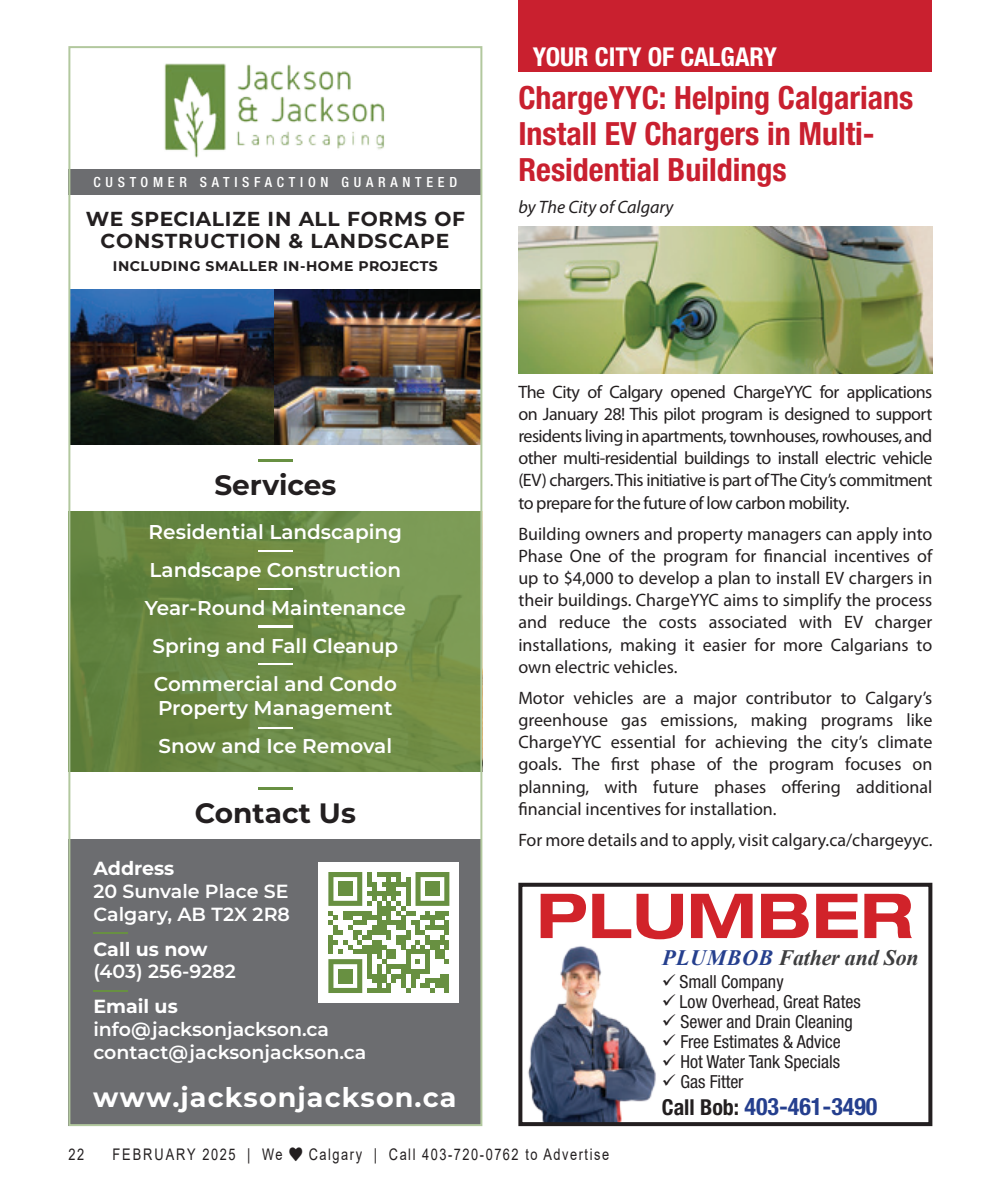
<style>
.page{position:relative;width:990px;height:1188px;background:#fff}
.page>*{position:absolute;margin:0;border:0;box-sizing:border-box;transform-origin:0 0}
.t1{font:700 expanded 62px "Helvetica Neue LT Std";color:#d1232a}
.In_Around_title{font:700 condensed 32px/36.2px "Helvetica Neue LT Std";color:#c9202f}
.t2{font:700 28px "Montserrat";color:#231f20}
.t3{font:700 27px "Montserrat";letter-spacing:.04em;color:#fff}
.t4{font:700 condensed 26px "Helvetica Neue LT Std";color:#fff}
.t5{font:700 condensed 24px "Helvetica Neue LT Std";color:#253f8e}
.t6{font:italic 700 22px "Times New Roman";letter-spacing:-.01em;color:#3e3e3f}
.t7{font:700 20.2px/22.4px "Montserrat";letter-spacing:.04em;color:#231f20;text-align:center}
.t8{font:600 20px/38px "Montserrat";color:#fff;text-align:center}
.t9{font:600 19px/22.8px "Montserrat";color:#fff}
.Body_text{font:18px/22.2px "Myriad Pro";color:#231f20;text-align:justify}
.t10{font:condensed 18px "Helvetica Neue LT Std";color:#231f20}
.Body_text-2{font:italic 18px "Myriad Pro";color:#231f20}
.t11{font:16px "Arial";letter-spacing:.12em;color:#231f20;scale:.8 1}
.t12{font:16px "Arial";letter-spacing:.155em;color:#231f20;scale:.8 1}
.t13{font:700 14px "Montserrat";letter-spacing:.03em;color:#231f20}
.t14{font:500 condensed 14px "Helvetica Neue LT Std";letter-spacing:.34em;color:#fff}
.s1{font-weight:700}
.s2{color:#253f8e}
.s3{font-size:22px;color:#231f20}
</style>
<div class="page">
<img style="left:528px;top:946px;width:128px;height:175px">
<div style="left:518px;top:883px;width:414px;height:243px;border:4px solid #231f20"></div>
<svg style="left:71px;top:511px;width:408px;height:261px;background:#6d8b45"></svg>
<div style="left:68px;top:169px;width:414px;height:26px;background:#6c6d70"></div>
<div style="left:68px;top:840px;width:414px;height:286px;background:#6c6d70"></div>
<hr style="left:258px;top:460px;width:35px;height:2px;background:#689042">
<img style="left:164px;top:63px;width:221px;height:95px">
<img style="left:71px;top:289px;width:408px;height:155px">
<hr style="left:258px;top:787px;width:35px;height:2px;background:#689042">
<hr style="left:258px;top:550px;width:35px;height:2px;background:#fff">
<hr style="left:258px;top:588px;width:35px;height:2px;background:#fff">
<hr style="left:258px;top:626px;width:35px;height:2px;background:#fff">
<hr style="left:258px;top:663px;width:35px;height:2px;background:#fff">
<hr style="left:258px;top:727px;width:35px;height:2px;background:#fff">
<div style="left:319px;top:862px;width:140px;height:141px;background:#fff"></div>
<svg style="left:328px;top:872px;width:121px;height:121px"></svg>
<div style="left:338px;top:882px;width:15px;height:14px;background:#689041"></div>
<div style="left:425px;top:882px;width:15px;height:14px;background:#689041"></div>
<div style="left:338px;top:969px;width:15px;height:14px;background:#689041"></div>
<hr style="left:93px;top:932px;width:35px;height:2px;background:#689042">
<hr style="left:93px;top:990px;width:35px;height:2px;background:#689042">
<div style="left:518px;top:0;width:414px;height:72px;background:#c9202f"></div>
<img style="left:518px;top:227px;width:414px;height:147px">
<p class="t14" style="left:93px;top:173px;width:365px">CUSTOMER SATISFACTION GUARANTEED</p>
<p class="t7" style="left:86px;top:207px;width:381px">WE SPECIALIZE IN ALL FORMS OF<br>CONSTRUCTION &amp; LANDSCAPE</p>
<p class="t13" style="left:113px;top:257px;width:326px">INCLUDING SMALLER IN-HOME PROJECTS</p>
<p class="t2" style="left:214px;top:467px;width:124px">Services</p>
<p class="t8" style="left:145px;top:512px;width:263px">Residential Landscaping<br>Landscape Construction<br>Year-Round Maintenance<br>Spring and Fall Cleanup<br>Commercial and Condo</p>
<p class="t8" style="left:158px;top:688px;width:236px;text-align:left">Property Management<br>Snow and Ice Removal</p>
<p class="t2" style="left:195px;top:794px;width:163px">Contact Us</p>
<p class="t9" style="left:93px;top:857px;width:198px"><span class="s1">Address<br></span>20 Sunvale Place SE<br>Calgary, AB T2X 2R8</p>
<p class="t9" style="left:93px;top:937px;width:144px"><span class="s1">Call us now </span>(403) 256-9282</p>
<p class="t9" style="left:93px;top:995px;width:275px"><span class="s1">Email us </span>info@jacksonjackson.ca contact@jacksonjackson.ca</p>
<p class="t3" style="left:93px;top:1079px;width:365px">www.jacksonjackson.ca</p>
<p class="t4" style="left:533px;top:41px;width:246px">YOUR CITY OF CALGARY</p>
<p class="In_Around_title" style="left:518px;top:79px;width:397px">ChargeYYC: Helping Calgarians<br>Install EV Chargers in Multi-<br>Residential Buildings</p>
<p class="Body_text-2" style="left:518px;top:195px;width:157px">by The City of Calgary</p>
<p class="Body_text" style="left:518px;top:380px;width:416px">The City of Calgary opened ChargeYYC for applications on January 28! This pilot program is designed to support residents living in apartments, townhouses, rowhouses, and other multi-residential buildings to install electric vehicle (EV) chargers. This initiative is part of The City’s commitment to prepare for the future of low carbon mobility.</p>
<p class="Body_text" style="left:518px;top:522px;width:416px">Building owners and property managers can apply into Phase One of the program for financial incentives of up to $4,000 to develop a plan to install EV chargers in their buildings. ChargeYYC aims to simplify the process and reduce the costs associated with EV charger installations, making it easier for more Calgarians to own electric vehicles.</p>
<p class="Body_text" style="left:518px;top:687px;width:416px">Motor vehicles are a major contributor to Calgary’s greenhouse gas emissions, making programs like ChargeYYC essential for achieving the city’s climate goals. The first phase of the program focuses on planning, with future phases offering additional financial incentives for installation.</p>
<p class="Body_text" style="left:518px;top:829px;width:416px">For more details and to apply, visit calgary.ca/chargeyyc.</p>
<p class="t1" style="left:536px;top:877px;width:378px">PLUMber</p>
<p class="t6" style="left:662px;top:942px;width:258px"><span class="s2">Plumbob</span> Father and Son</p>
<p class="t10" style="left:662px;top:971px;width:123px">✓ Small Company</p>
<p class="t10" style="left:662px;top:991px;width:200px">✓ Low Overhead, Great Rates</p>
<p class="t10" style="left:662px;top:1011px;width:193px">✓ Sewer and Drain Cleaning</p>
<p class="t10" style="left:662px;top:1031px;width:180px">✓ Free Estimates &amp; Advice</p>
<p class="t10" style="left:662px;top:1051px;width:180px">✓ Hot Water Tank Specials</p>
<p class="t10" style="left:662px;top:1071px;width:83px">✓ Gas Fitter</p>
<p class="t5" style="left:662px;top:1092px;width:217px"><span class="s3">Call Bob:</span> 403-461-3490</p>
<p class="t11" style="left:68px;top:1143px;width:21px">22</p>
<p class="t12" style="left:112px;top:1143px;width:214px">FEBRUARY 2025 | We</p>
<p class="t11" style="left:309px;top:1143px;width:377px">Calgary | Call 403-720-0762 to Advertise</p>
</div>
